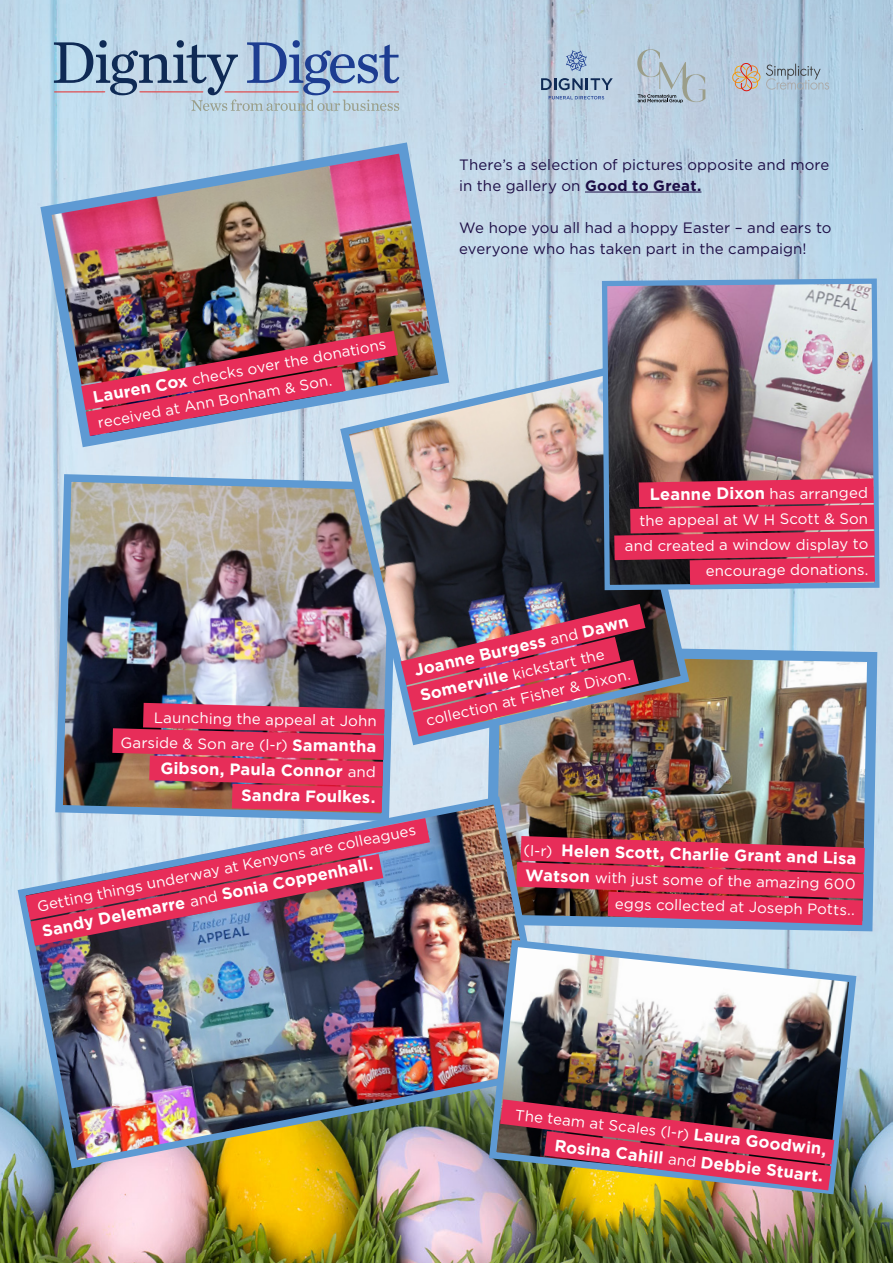
<style>
.page{position:relative;width:893px;height:1263px;background:#fff}
.page>*{position:absolute;margin:0;border:0;box-sizing:border-box;transform-origin:0 0}
.t1{font:700 16.5px/25.5px "Gotham";color:#fff;text-align:right}
.t2{font:15px/25.5px "Gotham";color:#fff;text-align:right}
.t3{font:15px/21px "Gotham";letter-spacing:.01em;color:#1d0e46}
.s1{font-weight:700}
.s2{font-weight:700;font-size:16.5px}
.s3{font-weight:400;font-size:15px}
</style>
<div class="page">
<img style="left:0;top:0;width:893px;height:1263px">
<svg style="left:54px;top:40px;width:345px;height:71px;background:#9db4cc"></svg>
<svg style="left:566px;top:50px;width:21px;height:21px"></svg>
<svg style="left:541px;top:78px;width:72px;height:12px"></svg>
<svg style="left:549px;top:96px;width:55px;height:3px"></svg>
<svg style="left:637px;top:49px;width:68px;height:54px;background:#b1c1cc"></svg>
<svg style="left:766px;top:64px;width:63px;height:26px;background:#a4b9ca"></svg>
<svg style="left:732px;top:63px;width:28px;height:28px"></svg>
<hr style="left:585px;top:192px;width:116px;height:1px;background:#1d0e46">
<img style="left:51px;top:470px;width:351px;height:322px">
<img style="left:112px;top:703px;width:273px;height:89px">
<img style="left:481px;top:640px;width:401px;height:296px">
<img style="left:557px;top:836px;width:308px;height:89px">
<img style="left:336px;top:361px;width:358px;height:389px">
<img style="left:401px;top:604px;width:244px;height:132px">
<img style="left:14px;top:792px;width:543px;height:380px">
<img style="left:485px;top:936px;width:375px;height:262px">
<img style="left:500px;top:1099px;width:334px;height:91px">
<img style="left:35px;top:137px;width:420px;height:316px">
<img style="left:81px;top:331px;width:317px;height:105px">
<img style="left:599px;top:276px;width:283px;height:317px">
<svg style="left:614px;top:478px;width:261px;height:107px;background:#c52f53"></svg>
<img style="left:25px;top:818px;width:405px;height:128px">
<p class="t3" style="left:459px;top:153px;width:372px">There’s a selection of pictures opposite and more in the gallery on <span class="s1">Good to Great.</span></p>
<p class="t3" style="left:459px;top:216px;width:374px">We hope you all had a hoppy Easter – and ears to everyone who has taken part in the campaign!</p>
<p class="t2" style="left:91px;top:387px;width:299px;line-height:24.8px;text-align:left;rotate:-11deg"><span class="s2">Lauren Cox</span> checks over the donations received at Ann Bonham &amp; Son.</p>
<p class="t2" style="left:121px;top:704px;width:257px;rotate:1deg">Launching the appeal at John<br>Garside &amp; Son are (l-r) <span class="s2">Samantha</span></p>
<p class="t1" style="left:161px;top:755px;width:217px;rotate:1deg">Gibson, Paula Connor <span class="s3">and<br></span>Sandra Foulkes.</p>
<p class="t1" style="left:650px;top:482px;width:220px;rotate:-1deg">Leanne Dixon <span class="s3">has arrange</span><sub>d</sub></p>
<p class="t2" style="left:624px;top:508px;width:245px;rotate:-1deg">the appeal at W H Scott &amp; Son and created a window display to encourage donations.</p>
<p class="t1" style="left:412px;top:658px;width:220px;rotate:-13deg">Joanne Burgess <span class="s3">and</span> Dawn</p>
<p class="t2" style="left:418px;top:683px;width:211px;text-align:left;rotate:-13deg"><span class="s2">Somerville</span> kickstart the collection at Fisher &amp; Dixon.</p>
<p class="t2" style="left:35px;top:895px;width:387px;rotate:-12deg">Getting things underway at Kenyons are colleagues</p>
<p class="t1" style="left:219px;top:881px;width:155px;rotate:-11deg">Sonia Coppenhall.</p>
<p class="t1" style="left:40px;top:918px;width:147px;rotate:-11deg">Sandy Delemarre</p>
<p class="t2" style="left:524px;top:837px;width:30px;rotate:2deg">(l-r)</p>
<p class="t1" style="left:526px;top:839px;width:332px;line-height:24.2px;text-align:left;text-indent:35px;rotate:1deg">Helen Scott, Charlie Grant and Lisa<br>Watson</p>
<p class="t2" style="left:595px;top:863px;width:263px;rotate:2deg">with just some of the amazing 600 eggs collected at Joseph Potts..</p>
<p class="t2" style="left:516px;top:1102px;width:315px;rotate:6deg">The team at Scales (l-r) <span class="s2">Laura Goodwin,</span></p>
<p class="t1" style="left:556px;top:1134px;width:272px;rotate:6deg">Rosina Cahill <span class="s3">and</span> Debbie Stuart.</p>
</div>
